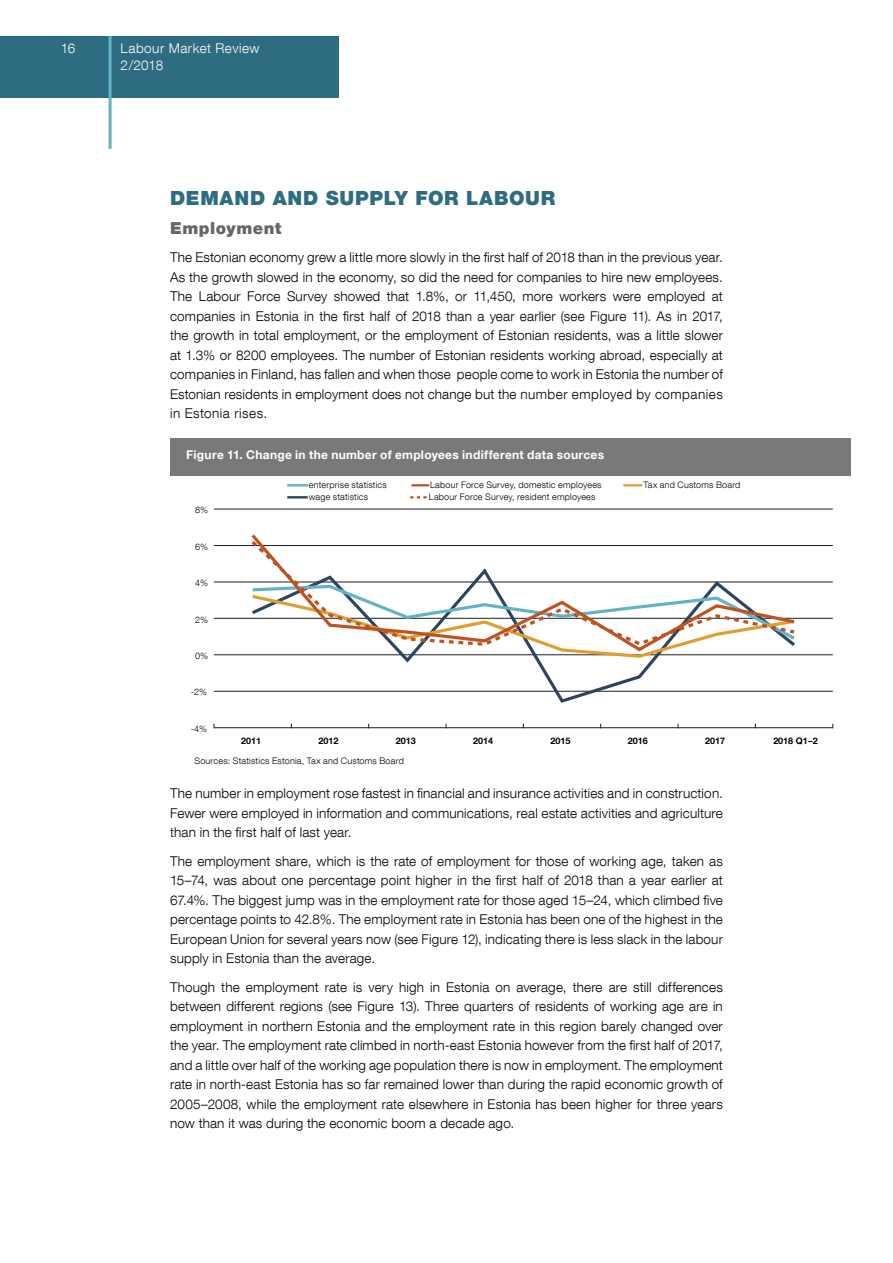
<style>
.page{position:relative;width:893px;height:1263px;background:#fff}
.page>*{position:absolute;margin:0;border:0;box-sizing:border-box;transform-origin:0 0}
.Pealkiri_1{font:900 19.5px "Helvetica Neue LT Com";letter-spacing:.035em;color:#2e6c81}
.Pealkiri_2{font:900 16.5px "Helvetica Neue LT Com";letter-spacing:.035em;color:#666}
.Pealkiri_2-2{font:300 13.5px/19.5px "Helvetica Neue LT Com";letter-spacing:.01em;color:#000;text-align:justify}
.t1{font:300 13.5px/16.5px "Helvetica Neue LT Com";letter-spacing:.035em;color:#fff}
.t2{font:700 12px "Helvetica Neue LT Com";letter-spacing:.025em;color:#fff}
.t3{font:300 9px "Helvetica Neue LT Com";letter-spacing:.025em;color:#000}
.t4{font:700 9px "Helvetica Neue LT Com";letter-spacing:-.005em;color:#000}
</style>
<div class="page">
<div style="left:0;top:36px;width:339px;height:61px;background:#2e6c81"></div>
<hr style="left:109px;top:36px;width:3px;height:113px;background:#64b2c7">
<div style="left:170px;top:438px;width:680px;height:38px;background:#79787a"></div>
<hr style="left:214px;top:727px;width:619px;height:1px;background:#1f1e21">
<hr style="left:214px;top:691px;width:619px;height:1px;background:#1f1e21">
<hr style="left:214px;top:618px;width:619px;height:1px;background:#1f1e21">
<hr style="left:214px;top:582px;width:619px;height:1px;background:#1f1e21">
<hr style="left:214px;top:545px;width:619px;height:1px;background:#1f1e21">
<hr style="left:214px;top:509px;width:619px;height:1px;background:#1f1e21">
<hr style="left:214px;top:654px;width:619px;height:1px;background:#1f1e21">
<svg style="left:248px;top:654px;width:550px;height:49px"></svg>
<svg style="left:249px;top:653px;width:549px;height:6px"></svg>
<svg style="left:251px;top:534px;width:427px;height:119px"></svg>
<svg style="left:248px;top:537px;width:550px;height:110px"></svg>
<hr style="left:287px;top:496px;width:21px;height:2px;background:#2c445e">
<hr style="left:287px;top:484px;width:21px;height:2px;background:#64b2c7">
<svg style="left:623px;top:484px;width:19px;height:2px"></svg>
<svg style="left:411px;top:484px;width:18px;height:2px"></svg>
<svg style="left:410px;top:496px;width:17px;height:2px"></svg>
<p class="t1" style="left:61px;top:40px;width:16px">16</p>
<p class="t1" style="left:121px;top:40px;width:140px">Labour Market Review<br>2/2018</p>
<p class="Pealkiri_1" style="left:170px;top:186px;width:387px">DEMAND AND SUPPLY FOR LABOUR</p>
<p class="Pealkiri_2" style="left:170px;top:218px;width:113px">Employment</p>
<p class="Pealkiri_2-2" style="left:170px;top:247px;width:554px">The Estonian economy grew a little more slowly in the first half of 2018 than in the previous year.<br>As the growth slowed in the economy, so did the need for companies to hire new employees.<br>The Labour Force Survey showed that 1.8%, or 11,450, more workers were employed at companies in Estonia in the first half of 2018 than a year earlier (see Figure 11). As in 2017, the growth in total employment, or the employment of Estonian residents, was a little slower at 1.3% or 8200 employees. The number of Estonian residents working abroad, especially at companies in Finland, has fallen and when those people come to work in Estonia the number of Estonian residents in employment does not change but the number employed by companies in Estonia rises.</p>
<p class="t2" style="left:186px;top:447px;width:419px">Figure 11. Change in the number of employees indifferent data sources</p>
<p class="t3" style="left:195px;top:504px;width:14px">8%</p>
<p class="t3" style="left:195px;top:541px;width:14px">6%</p>
<p class="t3" style="left:195px;top:577px;width:14px">4%</p>
<p class="t3" style="left:195px;top:614px;width:14px">2%</p>
<p class="t3" style="left:195px;top:650px;width:14px">0%</p>
<p class="t3" style="left:191px;top:687px;width:18px">-2%</p>
<p class="t3" style="left:191px;top:723px;width:18px">-4%</p>
<p class="t3" style="left:309px;top:479px;width:80px">enterprise statistics</p>
<p class="t3" style="left:430px;top:479px;width:173px">Labour Force Survey, domestic employees</p>
<p class="t3" style="left:643px;top:479px;width:99px">Tax and Customs Board</p>
<p class="t3" style="left:429px;top:491px;width:168px">Labour Force Survey, resident employees</p>
<p class="t3" style="left:309px;top:491px;width:61px">wage statistics</p>
<p class="t4" style="left:241px;top:735px;width:21px">2011</p>
<p class="t4" style="left:318px;top:735px;width:21px">2012</p>
<p class="t4" style="left:396px;top:735px;width:21px">2013</p>
<p class="t4" style="left:473px;top:735px;width:21px">2014</p>
<p class="t4" style="left:551px;top:735px;width:21px">2015</p>
<p class="t4" style="left:628px;top:735px;width:21px">2016</p>
<p class="t4" style="left:705px;top:735px;width:21px">2017</p>
<p class="t4" style="left:773px;top:735px;width:46px">2018 Q1–2</p>
<p class="t3" style="left:194px;top:755px;width:211px">Sources: Statistics Estonia, Tax and Customs Board</p>
<p class="Pealkiri_2-2" style="left:170px;top:783px;width:554px">The number in employment rose fastest in financial and insurance activities and in construction.<br>Fewer were employed in information and communications, real estate activities and agriculture than in the first half of last year.</p>
<p class="Pealkiri_2-2" style="left:170px;top:851px;width:554px">The employment share, which is the rate of employment for those of working age, taken as 15–74, was about one percentage point higher in the first half of 2018 than a year earlier at 67.4%. The biggest jump was in the employment rate for those aged 15–24, which climbed five percentage points to 42.8%. The employment rate in Estonia has been one of the highest in the European Union for several years now (see Figure 12), indicating there is less slack in the labour supply in Estonia than the average.</p>
<p class="Pealkiri_2-2" style="left:170px;top:977px;width:554px">Though the employment rate is very high in Estonia on average, there are still differences between different regions (see Figure 13). Three quarters of residents of working age are in employment in northern Estonia and the employment rate in this region barely changed over the year. The employment rate climbed in north-east Estonia however from the first half of 2017, and a little over half of the working age population there is now in employment. The employment rate in north-east Estonia has so far remained lower than during the rapid economic growth of 2005–2008, while the employment rate elsewhere in Estonia has been higher for three years now than it was during the economic boom a decade ago.</p>
</div>
